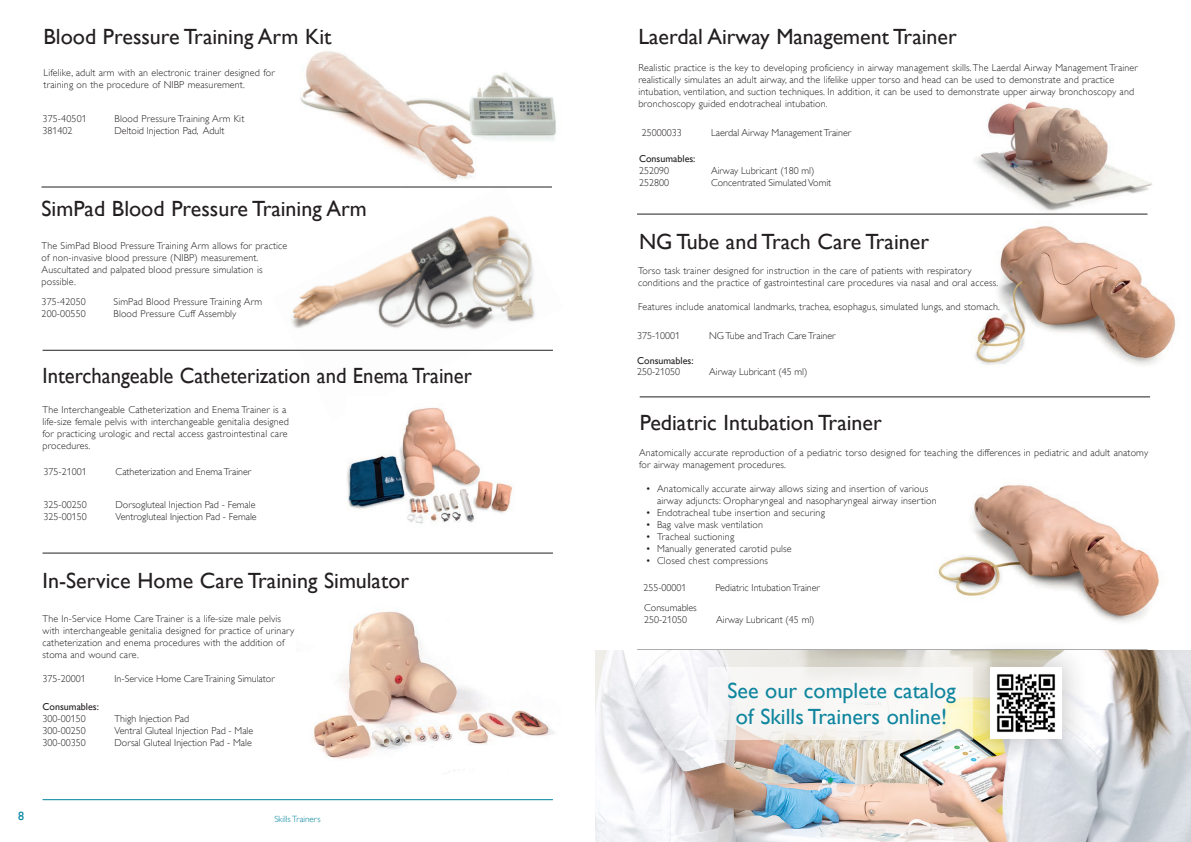
<style>
.page{position:relative;width:1191px;height:842px;background:#fff}
.page>*{position:absolute;margin:0;border:0;box-sizing:border-box;transform-origin:0 0}
.t1{font:22px "Gill Alt One";color:#231f20}
.t2{font:22px "Gill Alt One";color:#231f20;scale:.94 1}
.t3{font:22px/26.4px "Gill Alt One";color:#0f859e;text-align:center}
.t4{font:12px "Gill Alt One";color:#00849e}
.t5{font:300 10px/12px "Gill Alt One";letter-spacing:.015em;color:#231f20}
.t6{font:10px "Gill Alt One";color:#231f20}
.t7{font:300 9px "Gill Alt One";color:#00849e}
</style>
<div class="page">
<hr style="left:43px;top:799px;width:510px;height:1px;background:#00849e">
<img style="left:938px;top:485px;width:222px;height:137px">
<img style="left:956px;top:213px;width:220px;height:152px">
<img style="left:975px;top:101px;width:177px;height:110px">
<img style="left:300px;top:51px;width:257px;height:131px">
<img style="left:272px;top:186px;width:281px;height:164px">
<hr style="left:42px;top:187px;width:510px;height:1px;background:#231f20">
<hr style="left:637px;top:214px;width:510px;height:1px;background:#231f20">
<hr style="left:639px;top:397px;width:511px;height:1px;background:#231f20">
<hr style="left:43px;top:350px;width:510px;height:1px;background:#231f20">
<hr style="left:43px;top:553px;width:510px;height:1px;background:#231f20">
<img style="left:347px;top:407px;width:166px;height:117px">
<img style="left:313px;top:611px;width:241px;height:162px">
<img style="left:595px;top:650px;width:596px;height:192px">
<div style="left:961px;top:638px;width:129px;height:129px;background:#231f20;opacity:.2"></div>
<img style="left:990px;top:668px;width:71px;height:70px">
<svg style="left:708px;top:668px;width:265px;height:72px"></svg>
<p class="t1" style="left:44px;top:23px;width:290px">Blood Pressure Training Arm Kit</p>
<p class="t5" style="left:44px;top:66px;width:233px">Lifelike, adult arm with an electronic trainer designed for training on the procedure of NIBP measurement.</p>
<p class="t5" style="left:43px;top:112px;width:46px">375-40501</p>
<p class="t5" style="left:115px;top:112px;width:131px">Blood Pressure Training Arm Kit</p>
<p class="t5" style="left:43px;top:124px;width:31px">381402</p>
<p class="t5" style="left:115px;top:124px;width:111px">Deltoid Injection Pad, Adult</p>
<p class="t1" style="left:42px;top:196px;width:327px">SimPad Blood Pressure Training Arm</p>
<p class="t5" style="left:42px;top:239px;width:247px">The SimPad Blood Pressure Training Arm allows for practice of non-invasive blood pressure (NIBP) measurement.<br>Auscultated and palpated blood pressure simulation is possible.</p>
<p class="t5" style="left:42px;top:295px;width:46px">375-42050</p>
<p class="t5" style="left:114px;top:295px;width:150px">SimPad Blood Pressure Training Arm</p>
<p class="t5" style="left:42px;top:307px;width:46px">200-00550</p>
<p class="t5" style="left:114px;top:307px;width:124px">Blood Pressure Cuff Assembly</p>
<p class="t2" style="left:43px;top:363px;width:458px">Interchangeable Catheterization and Enema Trainer</p>
<p class="t5" style="left:43px;top:404px;width:248px">The Interchangeable Catheterization and Enema Trainer is a life-size female pelvis with interchangeable genitalia designed for practicing urologic and rectal access gastrointestinal care procedures.</p>
<p class="t5" style="left:44px;top:465px;width:45px">375-21001</p>
<p class="t5" style="left:116px;top:465px;width:137px">Catheterization and Enema Trainer</p>
<p class="t5" style="left:44px;top:498px;width:45px">325-00250</p>
<p class="t5" style="left:116px;top:498px;width:141px">Dorsogluteal Injection Pad - Female</p>
<p class="t5" style="left:44px;top:510px;width:45px">325-00150</p>
<p class="t5" style="left:116px;top:510px;width:143px">Ventrogluteal Injection Pad - Female</p>
<p class="t1" style="left:43px;top:567px;width:368px">In-Service Home Care Training Simulator</p>
<p class="t5" style="left:43px;top:612px;width:253px">The In-Service Home Care Trainer is a life-size male pelvis with interchangeable genitalia designed for practice of urinary catheterization and enema procedures with the addition of stoma and wound care.</p>
<p class="t5" style="left:43px;top:673px;width:45px">375-20001</p>
<p class="t5" style="left:115px;top:673px;width:162px">In-Service Home Care Training Simulator</p>
<p class="t6" style="left:43px;top:700px;width:58px">Consumables:</p>
<p class="t5" style="left:43px;top:712px;width:45px">300-00150</p>
<p class="t5" style="left:115px;top:712px;width:76px">Thigh Injection Pad</p>
<p class="t5" style="left:43px;top:724px;width:45px">300-00250</p>
<p class="t5" style="left:115px;top:724px;width:140px">Ventral Gluteal Injection Pad - Male</p>
<p class="t5" style="left:43px;top:736px;width:45px">300-00350</p>
<p class="t5" style="left:115px;top:736px;width:139px">Dorsal Gluteal Injection Pad - Male</p>
<p class="t4" style="left:18px;top:809px;width:7px">8</p>
<p class="t7" style="left:274px;top:813px;width:48px">Skills Trainers</p>
<p class="t1" style="left:638px;top:23px;width:320px">Laerdal Airway Management Trainer</p>
<p class="t5" style="left:638px;top:61px;width:501px">Realistic practice is the key to developing proficiency in airway management skills. The Laerdal Airway Management Trainer realistically simulates an adult airway, and the lifelike upper torso and head can be used to demonstrate and practice intubation, ventilation, and suction techniques. In addition, it can be used to demonstrate upper airway bronchoscopy and bronchoscopy guided endotracheal intubation.</p>
<p class="t5" style="left:642px;top:127px;width:41px">25000033</p>
<p class="t5" style="left:711px;top:127px;width:142px">Laerdal Airway Management Trainer</p>
<p class="t6" style="left:639px;top:153px;width:58px">Consumables:</p>
<p class="t5" style="left:639px;top:164px;width:31px">252090</p>
<p class="t5" style="left:711px;top:164px;width:105px">Airway Lubricant (180 ml)</p>
<p class="t5" style="left:639px;top:176px;width:31px">252800</p>
<p class="t5" style="left:711px;top:176px;width:122px">Concentrated Simulated Vomit</p>
<p class="t1" style="left:639px;top:229px;width:291px">NG Tube and Trach Care Trainer</p>
<p class="t5" style="left:638px;top:265px;width:361px">Torso task trainer designed for instruction in the care of patients with respiratory conditions and the practice of gastrointestinal care procedures via nasal and oral access.</p>
<p class="t5" style="left:638px;top:301px;width:363px">Features include anatomical landmarks, trachea, esophagus, simulated lungs, and stomach.</p>
<p class="t5" style="left:637px;top:330px;width:45px">375-10001</p>
<p class="t5" style="left:709px;top:330px;width:128px">NG Tube and Trach Care Trainer</p>
<p class="t6" style="left:637px;top:354px;width:58px">Consumables:</p>
<p class="t5" style="left:637px;top:366px;width:45px">250-21050</p>
<p class="t5" style="left:709px;top:366px;width:100px">Airway Lubricant (45 ml)</p>
<p class="t1" style="left:639px;top:410px;width:244px">Pediatric Intubation Trainer</p>
<p class="t5" style="left:639px;top:447px;width:510px">Anatomically accurate reproduction of a pediatric torso designed for teaching the differences in pediatric and adult anatomy for airway management procedures.</p>
<p class="t5" style="left:657px;top:483px;width:281px;text-indent:-11px">• Anatomically accurate airway allows sizing and insertion of various airway adjuncts: Oropharyngeal and nasopharyngeal airway insertion</p>
<p class="t5" style="left:645px;top:507px;width:181px">• Endotracheal tube insertion and securing</p>
<p class="t5" style="left:645px;top:519px;width:119px">• Bag valve mask ventilation</p>
<p class="t5" style="left:645px;top:531px;width:90px">• Tracheal suctioning</p>
<p class="t5" style="left:645px;top:543px;width:147px">• Manually generated carotid pulse</p>
<p class="t5" style="left:645px;top:555px;width:124px">• Closed chest compressions</p>
<p class="t5" style="left:643px;top:582px;width:45px">255-00001</p>
<p class="t5" style="left:715px;top:582px;width:106px">Pediatric Intubation Trainer</p>
<p class="t5" style="left:644px;top:602px;width:54px">Consumables</p>
<p class="t5" style="left:644px;top:614px;width:45px">250-21050</p>
<p class="t5" style="left:716px;top:614px;width:100px">Airway Lubricant (45 ml)</p>
<p class="t3" style="left:727px;top:677px;width:230px">See our complete catalog of Skills Trainers online!</p>
</div>
